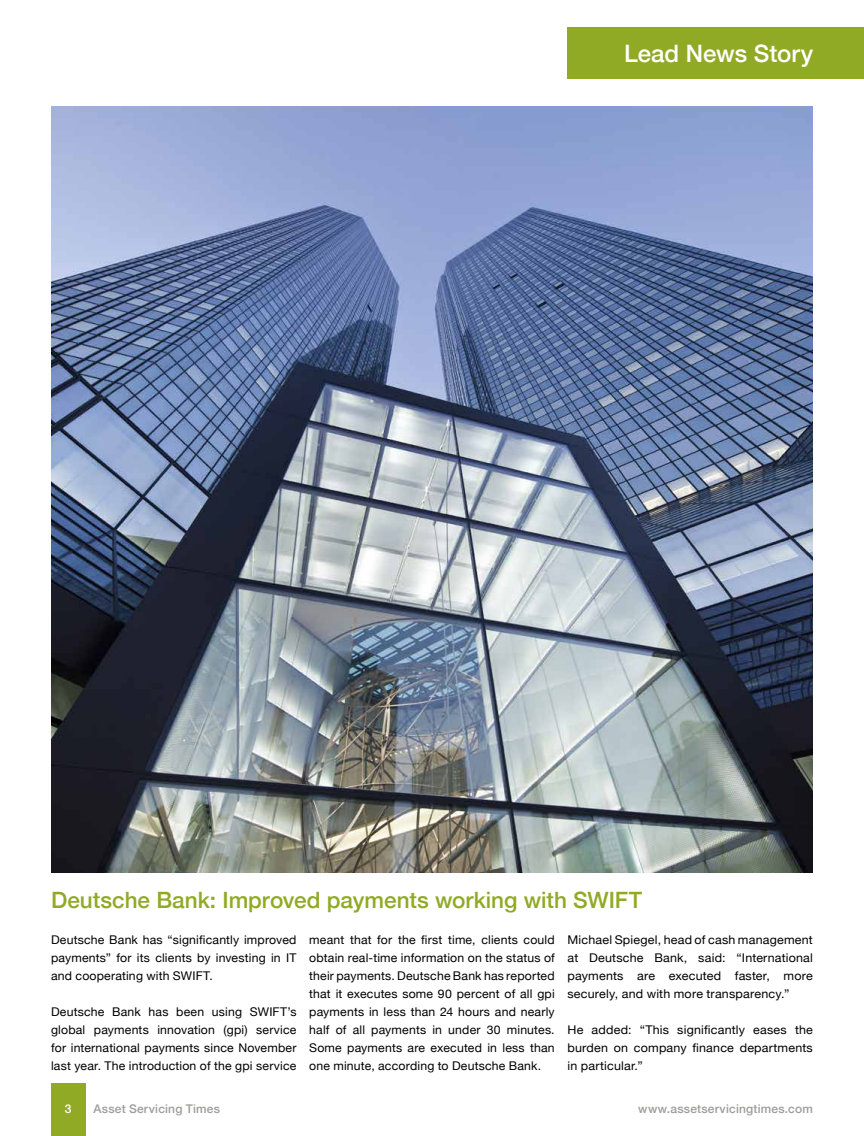
<style>
.page{position:relative;width:864px;height:1136px;background:#fff}
.page>*{position:absolute;margin:0;border:0;box-sizing:border-box;transform-origin:0 0}
.t1{font:500 24px "Helvetica Neue";color:#fff}
.t2{font:500 22.5px "Helvetica Neue";color:#90aa26}
.t3{font:12px/18px "Helvetica Neue";letter-spacing:.015em;color:#000;text-align:justify}
.t4{font:12px/18px "Helvetica Neue";letter-spacing:.015em;color:#000;text-align:justify;scale:1.04 1}
.t5{font:500 12px "Helvetica Neue";letter-spacing:.015em;color:#9d9d9c}
.t6{font:500 12px "Helvetica Neue";color:#fff}
</style>
<div class="page">
<img style="left:51px;top:106px;width:761px;height:766px">
<div style="left:51px;top:1083px;width:34px;height:52px;background:#90aa26"></div>
<div style="left:567px;top:28px;width:296px;height:51px;background:#90aa26"></div>
<h1 class="t1" style="left:623px;top:38px;width:191px">Lead News Story</h1>
<h2 class="t2" style="left:51px;top:886px;width:592px">Deutsche Bank: Improved payments working with SWIFT</h2>
<p class="t3" style="left:51px;top:930px;width:247px">Deutsche Bank has “significantly improved payments” for its clients by investing in IT and cooperating with SWIFT.</p>
<p class="t3" style="left:51px;top:1002px;width:247px">Deutsche Bank has been using SWIFT’s global payments innovation (gpi) service for international payments since November last year. The introduction of the gpi service</p>
<p class="t3" style="left:309px;top:930px;width:247px">meant that for the first time, clients could obtain real-time information on the status of their payments. Deutsche Bank has reported that it executes some 90 percent of all gpi payments in less than 24 hours and nearly half of all payments in under 30 minutes.<br>Some payments are executed in less than one minute, according to Deutsche Bank.</p>
<p class="t4" style="left:567px;top:930px;width:237px">Michael Spiegel, head of cash management at Deutsche Bank, said: “International payments are executed faster, more securely, and with more transparency.”</p>
<p class="t4" style="left:567px;top:1020px;width:237px">He added: “This significantly eases the burden on company finance departments in particular.”</p>
<p class="t6" style="left:65px;top:1101px;width:8px">3</p>
<p class="t5" style="left:94px;top:1101px;width:128px">Asset Servicing Times</p>
<p class="t5" style="left:638px;top:1101px;width:176px">www.assetservicingtimes.com</p>
</div>
